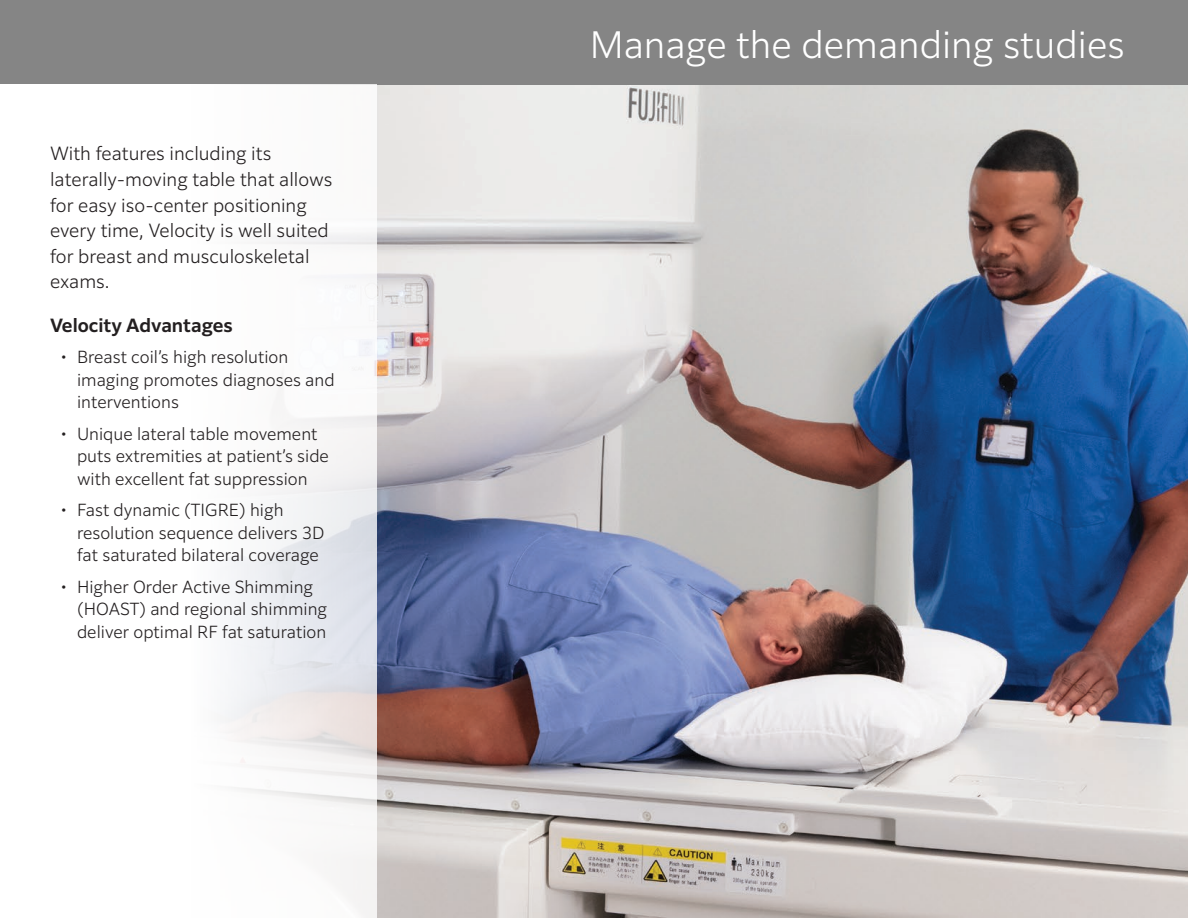
<style>
.page{position:relative;width:1188px;height:918px;background:#fff}
.page>*{position:absolute;margin:0;border:0;box-sizing:border-box;transform-origin:0 0}
.t1{font:300 36px "Clarimo UDPE";color:#fff}
.t2{font:300 18px/25.5px "Clarimo UDPE";color:#231f20}
.t3{font:600 18px "Clarimo UDPE";color:#231f20}
.t4{font:300 16.5px/22.5px "Clarimo UDPE";color:#231f20}
</style>
<div class="page">
<img style="left:376px;top:84px;width:812px;height:834px">
<div style="left:0;top:0;width:1188px;height:84px;background:#858585"></div>
<svg style="left:225px;top:84px;width:151px;height:834px"></svg>
<p class="t2" style="left:50px;top:140px;width:284px">With features including its laterally-moving table that allows for easy iso-center positioning every time, Velocity is well suited for breast and musculoskeletal exams.</p>
<p class="t3" style="left:50px;top:310px;width:184px">Velocity Advantages</p>
<p class="t4" style="left:77px;top:344px;width:259px;text-indent:-16px">• Breast coil’s high resolution imaging promotes diagnoses and interventions</p>
<p class="t4" style="left:77px;top:421px;width:253px;text-indent:-16px">• Unique lateral table movement puts extremities at patient’s side with excellent fat suppression</p>
<p class="t4" style="left:77px;top:497px;width:249px;text-indent:-16px">• Fast dynamic (TIGRE) high resolution sequence delivers 3D fat saturated bilateral coverage</p>
<p class="t4" style="left:77px;top:574px;width:252px;text-indent:-16px">• Higher Order Active Shimming (HOAST) and regional shimming deliver optimal RF fat saturation</p>
<h1 class="t1" style="left:590px;top:17px;width:537px">Manage the demanding studies</h1>
</div>
